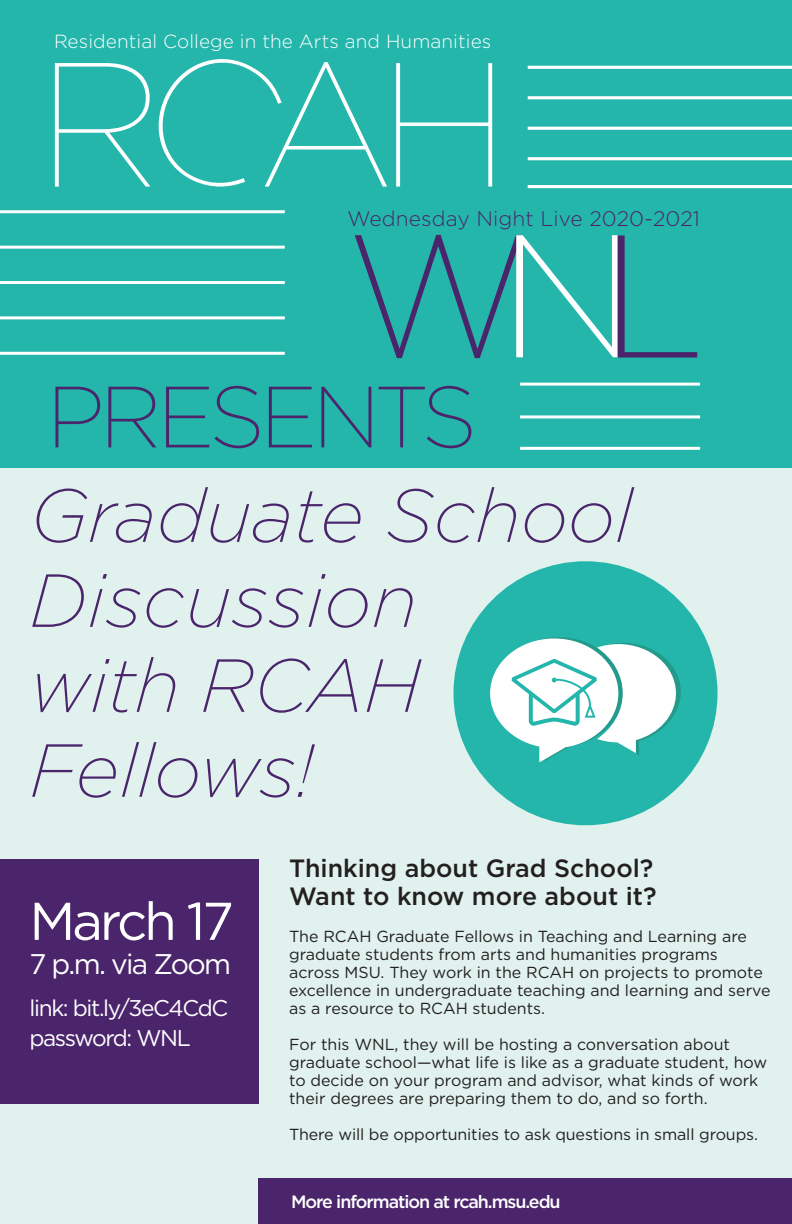
<style>
.page{position:relative;width:792px;height:1224px;background:#fff}
.page>*{position:absolute;margin:0;border:0;box-sizing:border-box;transform-origin:0 0}
.t1{font:200 86.7px "Gotham";letter-spacing:-.06em;color:#4b256b}
.t2{font:italic 200 75px/85px "Gotham";color:#4b256b}
.t3{font:53px "Gotham";letter-spacing:-.06em;color:#fff}
.t4{font:28.4px "Gotham";letter-spacing:-.06em;color:#fff}
.t5{font:500 25px/28px "Gotham";color:#231f20}
.t6{font:22.7px/30px "Gotham";letter-spacing:-.06em;color:#fff}
.t7{font:300 21px "Gotham";letter-spacing:.005em;color:#4b256b}
.t8{font:300 19px "Gotham";letter-spacing:.005em;color:#fff}
.t9{font:500 17.9px "Gotham";letter-spacing:-.06em;color:#fff}
.t10{font:16px/18px "Gotham";color:#231f20}
</style>
<div class="page">
<div style="left:0;top:468px;width:792px;height:756px;background:#e0f1ee"></div>
<div style="left:0;top:0;width:792px;height:468px;background:#24b6ab"></div>
<svg style="left:355px;top:235px;width:342px;height:123px"></svg>
<svg style="left:55px;top:59px;width:332px;height:128px"></svg>
<svg style="left:396px;top:63px;width:96px;height:124px"></svg>
<div style="left:0;top:859px;width:259px;height:245px;background:#4b256b"></div>
<div style="left:259px;top:1179px;width:533px;height:45px;background:#4b256b"></div>
<hr style="left:0;top:210px;width:285px;height:3px;background:#fff">
<hr style="left:520px;top:383px;width:180px;height:3px;background:#fff">
<hr style="left:520px;top:415px;width:180px;height:3px;background:#fff">
<hr style="left:520px;top:447px;width:180px;height:3px;background:#fff">
<hr style="left:528px;top:66px;width:264px;height:3px;background:#fff">
<hr style="left:528px;top:96px;width:264px;height:3px;background:#fff">
<hr style="left:528px;top:127px;width:264px;height:3px;background:#fff">
<hr style="left:528px;top:157px;width:264px;height:3px;background:#fff">
<hr style="left:528px;top:185px;width:264px;height:3px;background:#fff">
<hr style="left:0;top:246px;width:285px;height:3px;background:#fff">
<hr style="left:0;top:281px;width:285px;height:3px;background:#fff">
<hr style="left:0;top:316px;width:285px;height:3px;background:#fff">
<hr style="left:0;top:352px;width:285px;height:3px;background:#fff">
<div style="left:454px;top:561px;width:264px;height:264px;background:#24b6ab;border-radius:50%"></div>
<svg style="left:490px;top:637px;width:191px;height:125px"></svg>
<p class="t8" style="left:54px;top:29px;width:439px">Residential College in the Arts and Humanities</p>
<h3 class="t7" style="left:348px;top:205px;width:354px">Wednesday Night Live 2020-2021</h3>
<h1 class="t1" style="left:47px;top:363px;width:432px">PRESENTS</h1>
<h2 class="t2" style="left:29px;top:470px;width:604px">Graduate School<br>Discussion<br>with RCAH<br>Fellows!</h2>
<h3 class="t3" style="left:29px;top:887px;width:206px">March 17</h3>
<h3 class="t4" style="left:29px;top:946px;width:203px">7 p.m. via Zoom</h3>
<h3 class="t6" style="left:29px;top:993px;width:200px">link: bit.ly/3eC4CdC password: WNL</h3>
<h3 class="t5" style="left:289px;top:854px;width:369px">Thinking about Grad School?<br>Want to know more about it?</h3>
<p class="t10" style="left:289px;top:927px;width:483px">The RCAH Graduate Fellows in Teaching and Learning are graduate students from arts and humanities programs across MSU. They work in the RCAH on projects to promote excellence in undergraduate teaching and learning and serve as a resource to RCAH students.</p>
<p class="t10" style="left:289px;top:1035px;width:480px">For this WNL, they will be hosting a conversation about graduate school—what life is like as a graduate student, how to decide on your program and advisor, what kinds of work their degrees are preparing them to do, and so forth.</p>
<p class="t10" style="left:289px;top:1125px;width:470px">There will be opportunities to ask questions in small groups.</p>
<p class="t9" style="left:291px;top:1190px;width:271px">More information at rcah.msu.edu</p>
</div>
